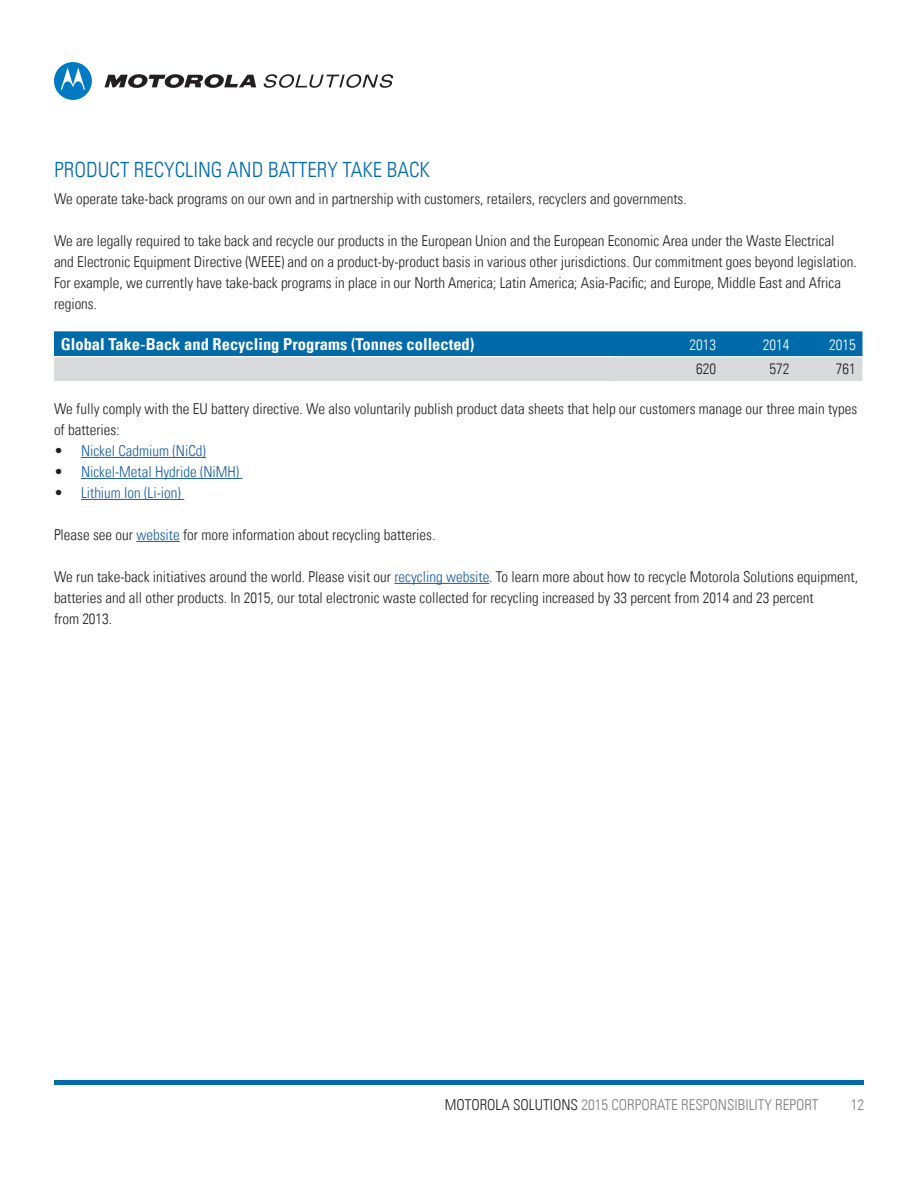
<style>
.page{position:relative;width:918px;height:1188px;background:#fff}
.page>*{position:absolute;margin:0;border:0;box-sizing:border-box;transform-origin:0 0}
.t1{font:300 condensed 21px "Univers LT";color:#016baa}
.t2{font:700 condensed 16.5px "Univers LT";color:#fff}
.t3{font:300 condensed 15px/21px "Univers LT";color:#231f20}
.t4{font:300 condensed 15px "Univers LT";color:#175d9e}
.t5{font:300 condensed 15px "Univers LT";color:#7c7e81}
.t6{font:300 condensed 15px "Univers LT";color:#fff}
.s1{color:#231f20}
.s2{color:#175d9e}
.s3{color:#262324}
</style>
<div class="page">
<hr style="left:54px;top:1080px;width:810px;height:4px;background:#016baa">
<svg style="left:105px;top:74px;width:151px;height:14px"></svg>
<svg style="left:54px;top:62px;width:38px;height:38px"></svg>
<svg style="left:264px;top:74px;width:129px;height:14px"></svg>
<hr style="left:81px;top:457px;width:125px;height:1px;background:#175d9e">
<hr style="left:81px;top:478px;width:162px;height:1px;background:#175d9e">
<hr style="left:81px;top:499px;width:103px;height:1px;background:#175d9e">
<hr style="left:136px;top:541px;width:44px;height:1px;background:#175d9e">
<hr style="left:394px;top:583px;width:95px;height:1px;background:#175d9e">
<svg style="left:54px;top:331px;width:808px;height:50px;background:#6ca2c3"></svg>
<hr style="left:54px;top:356px;width:561px;height:1px;background:#fff">
<hr style="left:615px;top:356px;width:108px;height:1px;background:#fff">
<hr style="left:723px;top:356px;width:73px;height:1px;background:#fff">
<hr style="left:796px;top:356px;width:66px;height:1px;background:#fff">
<p class="t1" style="left:55px;top:157px;width:377px">PRODUCT RECYCLING AND BATTERY TAKE BACK</p>
<p class="t3" style="left:54px;top:188px;width:634px">We operate take-back programs on our own and in partnership with customers, retailers, recyclers and governments.</p>
<p class="t3" style="left:54px;top:230px;width:804px">We are legally required to take back and recycle our products in the European Union and the European Economic Area under the Waste Electrical and Electronic Equipment Directive (WEEE) and on a product-by-product basis in various other jurisdictions. Our commitment goes beyond legislation.<br>For example, we currently have take-back programs in place in our North America; Latin America; Asia-Pacific; and Europe, Middle East and Africa regions.</p>
<p class="t2" style="left:61px;top:334px;width:415px">Global Take-Back and Recycling Programs (Tonnes collected)</p>
<p class="t6" style="left:689px;top:336px;width:28px">2013</p>
<p class="t6" style="left:763px;top:336px;width:28px">2014</p>
<p class="t6" style="left:829px;top:336px;width:28px">2015</p>
<p class="t3" style="left:696px;top:359px;width:21px">620</p>
<p class="t3" style="left:770px;top:359px;width:21px">572</p>
<p class="t3" style="left:836px;top:359px;width:21px">761</p>
<p class="t3" style="left:54px;top:398px;width:805px">We fully comply with the EU battery directive. We also voluntarily publish product data sheets that help our customers manage our three main types of batteries:</p>
<p class="t4" style="left:54px;top:442px;width:153px"><span class="s1">•</span> Nickel Cadmium (NiCd)</p>
<p class="t4" style="left:54px;top:463px;width:187px"><span class="s1">•</span> Nickel-Metal Hydride (NiMH)</p>
<p class="t4" style="left:54px;top:484px;width:128px"><span class="s1">•</span> Lithium Ion (Li-ion)</p>
<p class="t3" style="left:54px;top:524px;width:383px">Please see our <span class="s2">website</span> for more information about recycling batteries.</p>
<p class="t3" style="left:54px;top:566px;width:806px">We run take-back initiatives around the world. Please visit our <span class="s2">recycling website</span>. To learn more about how to recycle Motorola Solutions equipment, batteries and all other products. In 2015, our total electronic waste collected for recycling increased by 33 percent from 2014 and 23 percent<br>from 2013.</p>
<p class="t5" style="left:445px;top:1096px;width:375px"><span class="s3">MOTOROLA SOLUTIONS</span> 2015 CORPORATE RESPONSIBILITY REPORT</p>
<p class="t5" style="left:851px;top:1096px;width:15px">12</p>
</div>
